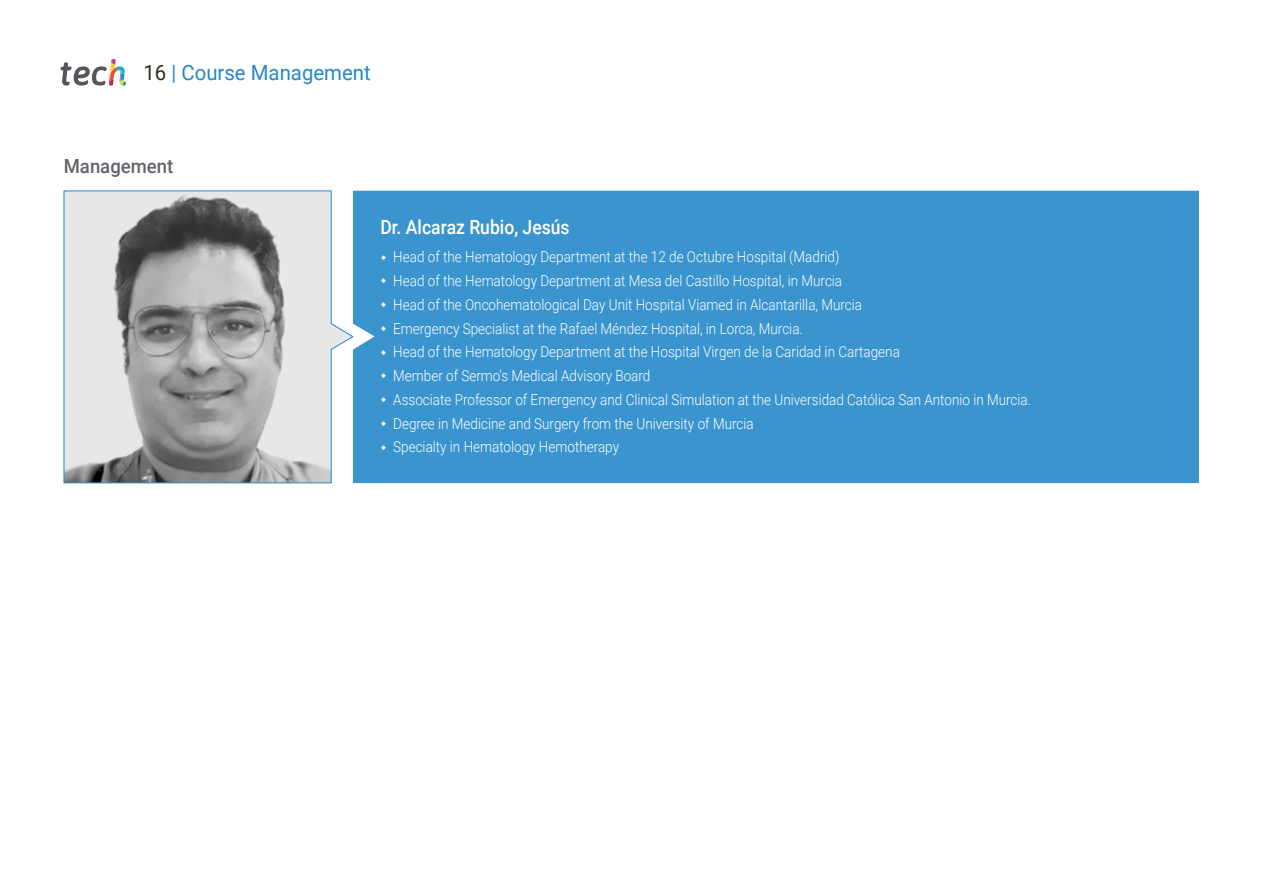
<style>
.page{position:relative;width:1263px;height:893px;background:#fff}
.page>*{position:absolute;margin:0;border:0;box-sizing:border-box;transform-origin:0 0}
.t1{font:21px "Roboto";color:#2488c9}
.t2{font:500 19.5px "Roboto";color:#fff;scale:.9 1}
.t3{font:500 19.5px "Roboto";color:#61646a;scale:.95 1}
.t4{font:300 15px/23.7px "Roboto";color:#fff;scale:.9 1}
.s1{color:#312e20}
</style>
<div class="page">
<svg style="left:61px;top:59px;width:65px;height:27px"></svg>
<div style="left:353px;top:191px;width:846px;height:292px;background:#3a94ce"></div>
<svg style="left:64px;top:191px;width:289px;height:292px;background:#b8b9b9"></svg>
<svg style="left:381px;top:255px;width:5px;height:5px"></svg>
<svg style="left:381px;top:278px;width:5px;height:5px"></svg>
<svg style="left:381px;top:302px;width:5px;height:5px"></svg>
<svg style="left:381px;top:326px;width:5px;height:5px"></svg>
<svg style="left:381px;top:350px;width:5px;height:5px"></svg>
<svg style="left:381px;top:373px;width:5px;height:5px"></svg>
<svg style="left:381px;top:397px;width:5px;height:5px"></svg>
<svg style="left:381px;top:421px;width:5px;height:5px"></svg>
<svg style="left:381px;top:445px;width:5px;height:5px"></svg>
<h1 class="t1" style="left:144px;top:57px;width:229px"><span class="s1">16</span> | Course Management</h1>
<h2 class="t3" style="left:64px;top:152px;width:117px">Management</h2>
<h2 class="t2" style="left:380px;top:213px;width:212px">Dr. Alcaraz Rubio, Jesús</h2>
<p class="t4" style="left:393px;top:245px;width:710px">Head of the Hematology Department at the 12 de Octubre Hospital (Madrid)<br>Head of the Hematology Department at Mesa del Castillo Hospital, in Murcia<br>Head of the Oncohematological Day Unit Hospital Viamed in Alcantarilla, Murcia<br>Emergency Specialist at the Rafael Méndez Hospital, in Lorca, Murcia.<br>Head of the Hematology Department at the Hospital Virgen de la Caridad in Cartagena<br>Member of Sermo's Medical Advisory Board<br>Associate Professor of Emergency and Clinical Simulation at the Universidad Católica San Antonio in Murcia.<br>Degree in Medicine and Surgery from the University of Murcia<br>Specialty in Hematology Hemotherapy</p>
</div>
